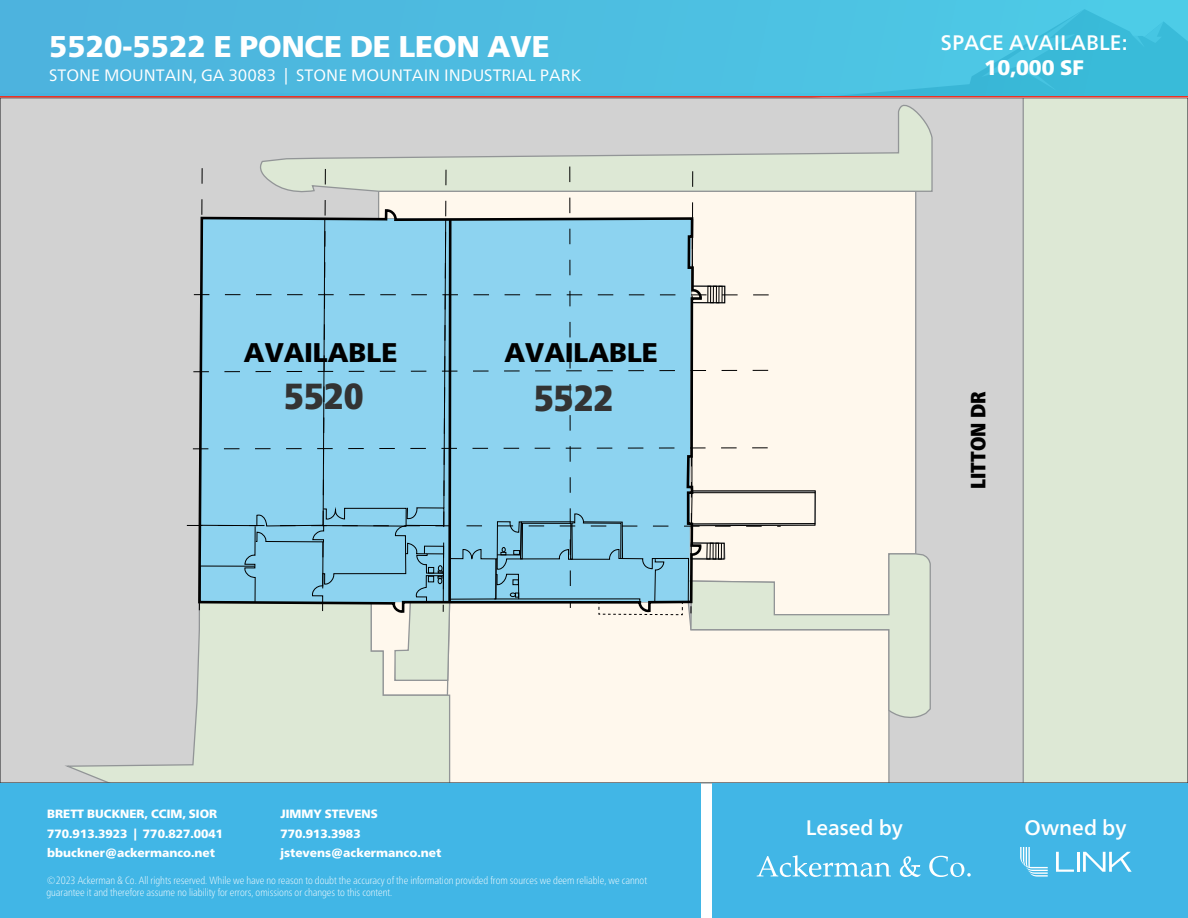
<style>
.page{position:relative;width:1188px;height:918px;background:#fff}
.page>*{position:absolute;margin:0;border:0;box-sizing:border-box;transform-origin:0 0}
.t1{font:900 condensed 36.3px "Frutiger Neue LT";color:#333}
.t2{font:900 30px "Frutiger Neue LT";color:#fff}
.t3{font:900 27px "Frutiger Neue LT";color:#000}
.t4{font:500 21px "Frutiger Neue LT";color:#fff}
.t5{font:900 21px "Frutiger Neue LT";color:#fff}
.t6{font:900 condensed 20.7px "Frutiger Neue LT";color:#000}
.t7{font:16.5px "Frutiger Neue LT";color:#fff}
.t8{font:900 12px/19.5px "Frutiger Neue LT";color:#fff}
.t9{font:100 condensed 10.5px/11.2px "Frutiger Neue LT";color:#fff}
</style>
<div class="page">
<div style="left:0;top:98px;width:1188px;height:685px;background:#d2d2d2"></div>
<svg style="left:704px;top:104px;width:229px;height:88px"></svg>
<div style="left:1022px;top:100px;width:164px;height:528px;background:#dde8d5"></div>
<svg style="left:65px;top:628px;width:1121px;height:153px"></svg>
<svg style="left:260px;top:154px;width:444px;height:12px"></svg>
<svg style="left:186px;top:166px;width:746px;height:554px;background:#bedce2"></svg>
<div style="left:712px;top:784px;width:476px;height:134px;background:#41b6e6"></div>
<div style="left:0;top:783px;width:700px;height:135px;background:#41b6e6"></div>
<svg style="left:757px;top:855px;width:134px;height:22px"></svg>
<svg style="left:900px;top:856px;width:21px;height:21px"></svg>
<svg style="left:929px;top:856px;width:42px;height:21px"></svg>
<svg style="left:1056px;top:852px;width:18px;height:20px"></svg>
<hr style="left:1077px;top:852px;width:2px;height:20px;background:#fff">
<svg style="left:1083px;top:852px;width:49px;height:20px"></svg>
<svg style="left:1020px;top:847px;width:28px;height:30px"></svg>
<div style="left:0;top:0;width:1188px;height:96px;background:linear-gradient(to right,#50b4df,#45c5e1)"></div>
<hr style="left:0;top:96px;width:1188px;height:2px;background:#ee3124">
<h2 class="t2" style="left:49px;top:28px;width:502px">5520-5522 E PONCE DE LEON AVE</h2>
<h3 class="t7" style="left:49px;top:65px;width:534px">STONE MOUNTAIN, GA 30083 | STONE MOUNTAIN INDUSTRIAL PARK</h3>
<h3 class="t3" style="left:244px;top:336px;width:155px">AVAILABLE</h3>
<h3 class="t3" style="left:504px;top:336px;width:155px">AVAILABLE</h3>
<h3 class="t4" style="left:941px;top:30px;width:188px">SPACE AVAILABLE:</h3>
<h3 class="t5" style="left:984px;top:55px;width:101px">10,000 SF</h3>
<h1 class="t1" style="left:284px;top:375px;width:81px">5520</h1>
<h1 class="t1" style="left:534px;top:377px;width:81px">5522</h1>
<h3 class="t6" style="left:966px;top:489px;width:99px;rotate:-90deg">LITTON DR</h3>
<p class="t8" style="left:47px;top:804px;width:177px">BRETT BUCKNER, CCIM, SIOR<br>770.913.3923 | 770.827.0041 bbuckner@ackermanco.net</p>
<p class="t8" style="left:281px;top:804px;width:162px">JIMMY STEVENS<br>770.913.3983 jstevens@ackermanco.net</p>
<p class="t9" style="left:46px;top:875px;width:602px">©2023 Ackerman &amp; Co. All rights reserved. While we have no reason to doubt the accuracy of the information provided from sources we deem reliable, we cannot guarantee it and therefore assume no liability for errors, omissions or changes to this content.</p>
<h3 class="t4" style="left:806px;top:815px;width:99px">Leased by</h3>
<h3 class="t4" style="left:1025px;top:815px;width:103px">Owned by</h3>
</div>
